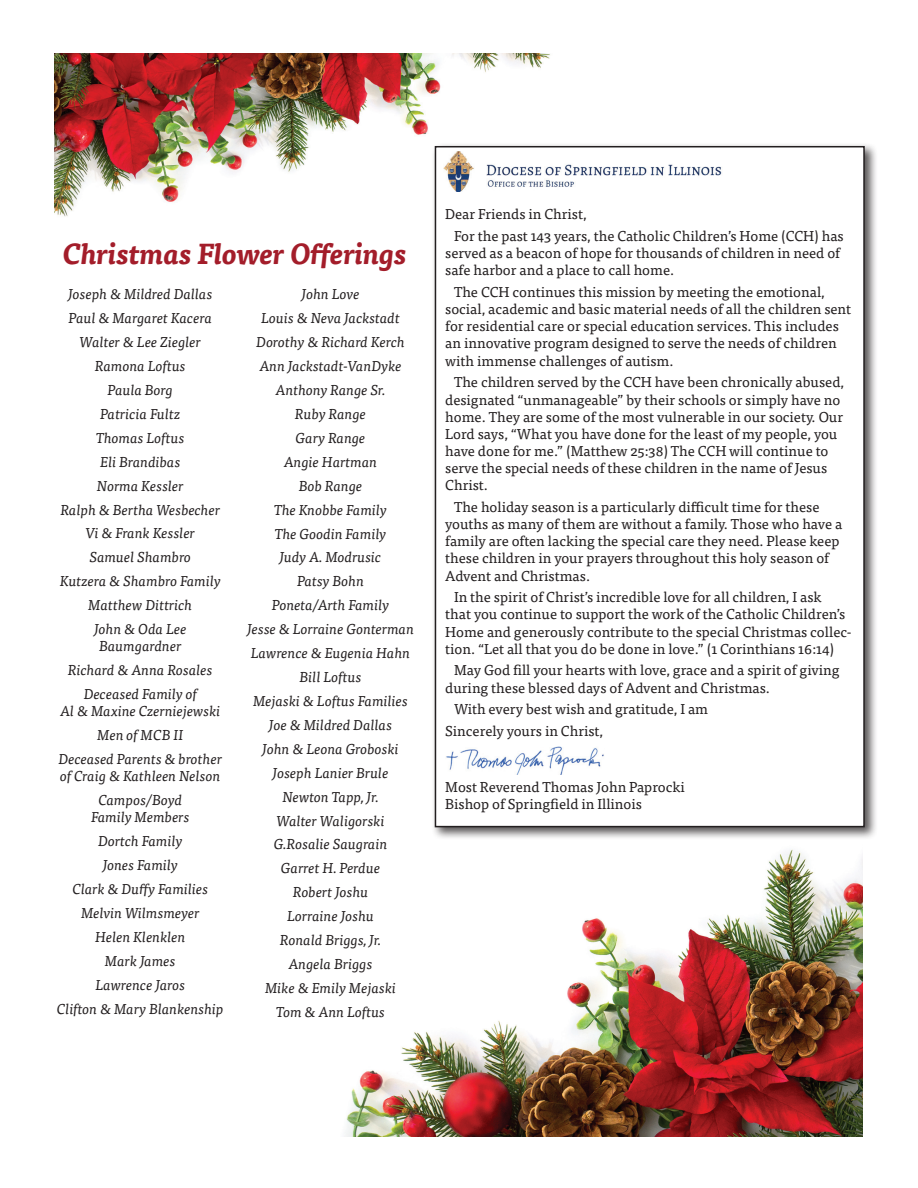
<style>
.page{position:relative;width:918px;height:1188px;background:#fff}
.page>*{position:absolute;margin:0;border:0;box-sizing:border-box;transform-origin:0 0}
.t1{font:italic 700 28.5px "Tisa Pro";color:#a31d2a}
.t2{font:14.25px/17.1px "Tisa Pro";color:#231f20}
.t3{font:italic 14.25px/23.9px "Tisa Pro";color:#231f20;text-align:center}
</style>
<div class="page">
<img style="left:345px;top:849px;width:518px;height:288px">
<img style="left:54px;top:53px;width:496px;height:164px">
<div style="left:431px;top:142px;width:447px;height:698px;background:#231f20;opacity:.75"></div>
<div style="left:435px;top:147px;width:429px;height:680px;background:#fff"></div>
<div style="left:435px;top:146px;width:430px;height:681px;border:2px solid #231f20"></div>
<img style="left:443px;top:151px;width:279px;height:40px">
<img style="left:446px;top:746px;width:158px;height:28px">
<p class="t1" style="left:63px;top:231px;width:346px">Christmas Flower Offerings</p>
<p class="t3" style="left:60px;top:282px;width:163px">Joseph &amp; Mildred Dallas<br>Paul &amp; Margaret Kacera<br>Walter &amp; Lee Ziegler<br>Ramona Loftus<br>Paula Borg<br>Patricia Fultz<br>Thomas Loftus<br>Eli Brandibas<br>Norma Kessler<br>Ralph &amp; Bertha Wesbecher<br>Vi &amp; Frank Kessler<br>Samuel Shambro<br>Kutzera &amp; Shambro Family<br>Matthew Dittrich<br>John &amp; Oda Lee</p>
<p class="t3" style="left:68px;top:634px;width:146px">Baumgardner<br>Richard &amp; Anna Rosales<br>Deceased Family of</p>
<p class="t3" style="left:59px;top:698px;width:165px">Al &amp; Maxine Czerniejewski<br>Men of MCB II<br>Deceased Parents &amp; brother</p>
<p class="t3" style="left:60px;top:763px;width:162px">of Craig &amp; Kathleen Nelson<br>Campos/Boyd</p>
<p class="t3" style="left:57px;top:805px;width:168px">Family Members<br>Dortch Family<br>Jones Family<br>Clark &amp; Duffy Families<br>Melvin Wilmsmeyer<br>Helen Klenklen<br>Mark James<br>Lawrence Jaros<br>Clifton &amp; Mary Blankenship</p>
<p class="t3" style="left:247px;top:282px;width:169px">John Love<br>Louis &amp; Neva Jackstadt<br>Dorothy &amp; Richard Kerch<br>Ann Jackstadt-VanDyke<br>Anthony Range Sr.<br>Ruby Range<br>Gary Range<br>Angie Hartman<br>Bob Range<br>The Knobbe Family<br>The Goodin Family<br>Judy A. Modrusic<br>Patsy Bohn<br>Poneta/Arth Family<br>Jesse &amp; Lorraine Gonterman<br>Lawrence &amp; Eugenia Hahn<br>Bill Loftus<br>Mejaski &amp; Loftus Families<br>Joe &amp; Mildred Dallas<br>John &amp; Leona Groboski<br>Joseph Lanier Brule<br>Newton Tapp, Jr.<br>Walter Waligorski<br>G.Rosalie Saugrain<br>Garret H. Perdue<br>Robert Joshu<br>Lorraine Joshu<br>Ronald Briggs, Jr.<br>Angela Briggs<br>Mike &amp; Emily Mejaski<br>Tom &amp; Ann Loftus</p>
<p class="t2" style="left:454px;top:203px;width:391px;line-height:21.8px;text-indent:-9px">Dear Friends in Christ,<br>For the past 143 years, the Catholic Children’s Home (CCH) has</p>
<p class="t2" style="left:445px;top:244px;width:396px">served as a beacon of hope for thousands of children in need of safe harbor and a place to call home.</p>
<p class="t2" style="left:445px;top:283px;width:408px;text-indent:9px">The CCH continues this mission by meeting the emotional, social, academic and basic material needs of all the children sent for residential care or special education services. This includes an innovative program designed to serve the needs of children with immense challenges of autism.</p>
<p class="t2" style="left:445px;top:373px;width:400px;text-indent:9px">The children served by the CCH have been chronically abused, designated “unmanageable” by their schools or simply have no home. They are some of the most vulnerable in our society. Our Lord says, “What you have done for the least of my people, you have done for me.” (Matthew 25:38) The CCH will continue to serve the special needs of these children in the name of Jesus Christ.</p>
<p class="t2" style="left:445px;top:498px;width:399px;text-indent:9px">The holiday season is a particularly difficult time for these youths as many of them are without a family. Those who have a family are often lacking the special care they need. Please keep these children in your prayers throughout this holy season of Advent and Christmas.</p>
<p class="t2" style="left:445px;top:588px;width:408px;text-indent:9px">In the spirit of Christ’s incredible love for all children, I ask<br>that you continue to support the work of the Catholic Children’s Home and generously contribute to the special Christmas collec&shy;tion. “Let all that you do be done in love.” (1 Corinthians 16:14)</p>
<p class="t2" style="left:445px;top:661px;width:396px;text-indent:9px">May God fill your hearts with love, grace and a spirit of giving during these blessed days of Advent and Christmas.</p>
<p class="t2" style="left:445px;top:698px;width:264px;line-height:21.8px;text-indent:9px">With every best wish and gratitude, I am<br>Sincerely yours in Christ,</p>
<p class="t2" style="left:445px;top:778px;width:241px">Most Reverend Thomas John Paprocki<br>Bishop of Springfield in Illinois</p>
</div>
